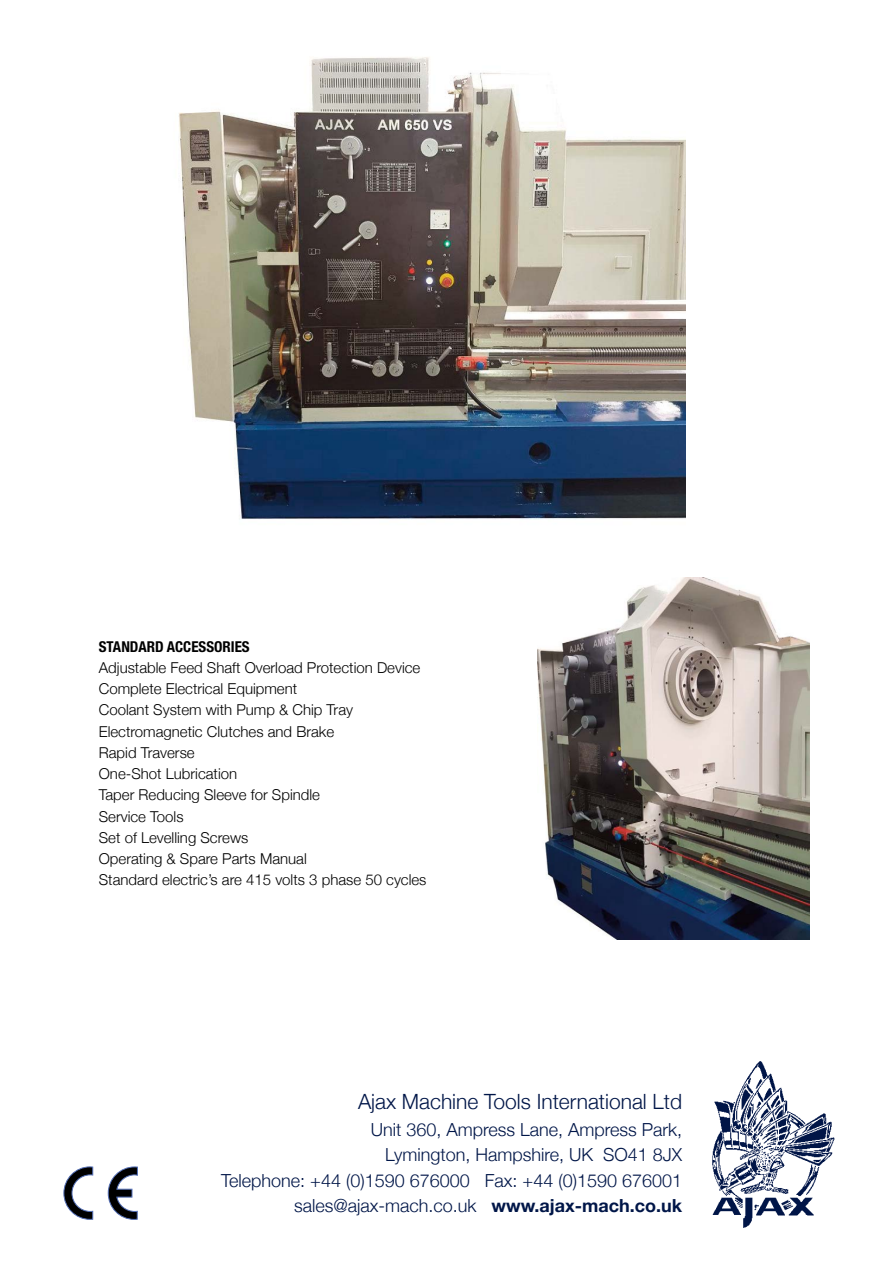
<style>
.page{position:relative;width:893px;height:1263px;background:#fff}
.page>*{position:absolute;margin:0;border:0;box-sizing:border-box;transform-origin:0 0}
.t1{font:300 21px "Helvetica Neue";color:#001648}
.t2{font:300 18px/25.5px "Helvetica Neue";color:#001648;text-align:right}
.t3{font:300 15px/21.3px "Helvetica Neue";color:#000}
.t4{font:700 condensed 15px "Helvetica Neue";color:#000}
.s1{font-weight:700}
</style>
<div class="page">
<img style="left:712px;top:1061px;width:123px;height:167px">
<svg style="left:108px;top:1167px;width:30px;height:52px"></svg>
<svg style="left:64px;top:1167px;width:29px;height:52px"></svg>
<img style="left:178px;top:57px;width:508px;height:463px">
<img style="left:538px;top:578px;width:271px;height:362px">
<p class="t4" style="left:99px;top:634px;width:152px">STANDARD ACCESSORIES</p>
<p class="t3" style="left:99px;top:656px;width:329px">Adjustable Feed Shaft Overload Protection Device<br>Complete Electrical Equipment<br>Coolant System with Pump &amp; Chip Tray<br>Electromagnetic Clutches and Brake<br>Rapid Traverse<br>One-Shot Lubrication<br>Taper Reducing Sleeve for Spindle<br>Service Tools<br>Set of Levelling Screws<br>Operating &amp; Spare Parts Manual<br>Standard electric’s are 415 volts 3 phase 50 cycles</p>
<h1 class="t1" style="left:358px;top:1084px;width:326px">Ajax Machine Tools International Ltd</h1>
<p class="t2" style="left:221px;top:1115px;width:462px">Unit 360, Ampress Lane, Ampress Park,<br>Lymington, Hampshire, UK SO41 8JX<br>Telephone: +44 (0)1590 676000 Fax: +44 (0)1590 676001 sales@ajax-mach.co.uk <span class="s1">www.ajax-mach.co.uk</span></p>
</div>
